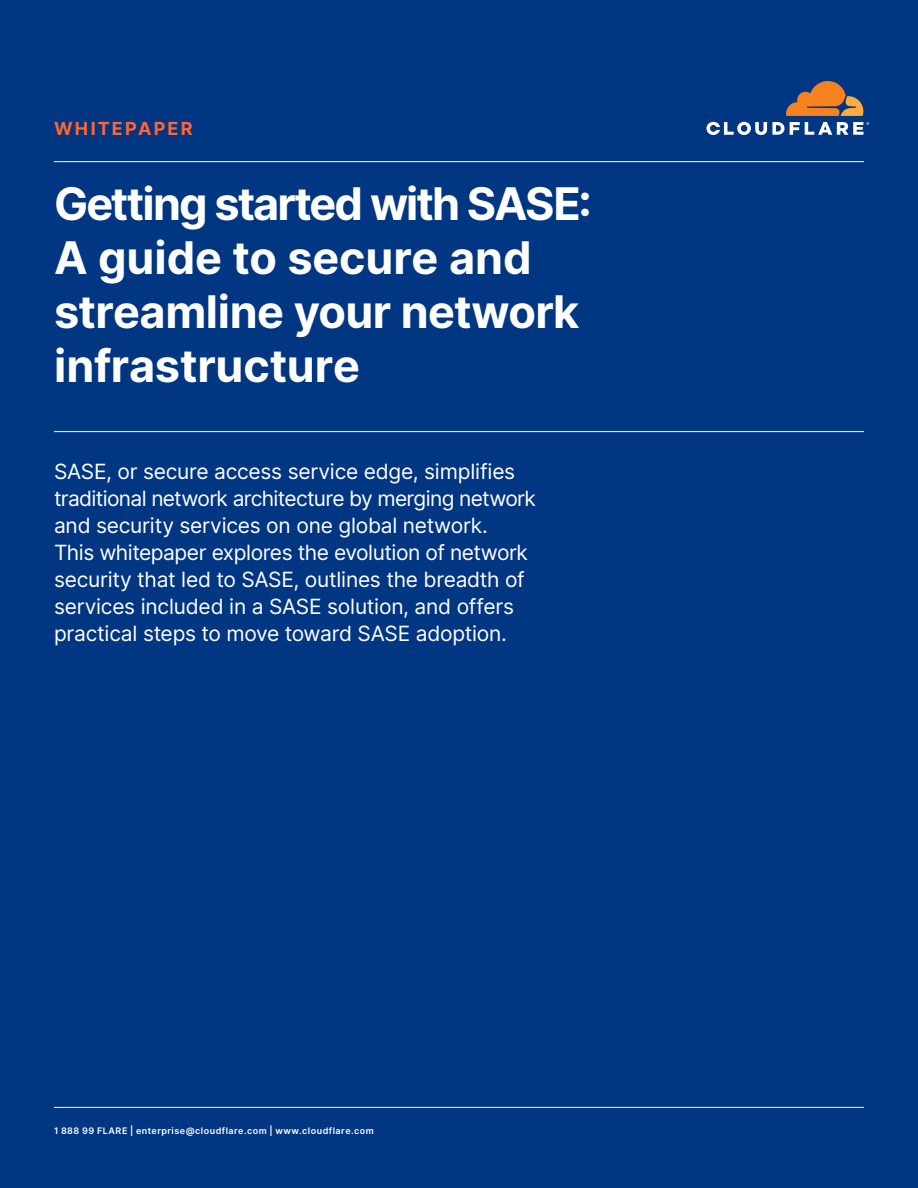
<style>
.page{position:relative;width:918px;height:1188px;background:#003682}
.page>*{position:absolute;margin:0;border:0;box-sizing:border-box;transform-origin:0 0}
.t1{font:700 45px/54px "Inter";letter-spacing:-.01em;color:#fff}
.t2{font:21px/27px "Inter";letter-spacing:-.015em;color:#fff}
.t3{font:700 18px "Inter";letter-spacing:.12em;color:#f63}
.t4{font:600 9px "Inter";letter-spacing:.055em;color:#fff}
</style>
<div class="page">
<hr style="left:54px;top:161px;width:810px;height:1px;background:#fff">
<hr style="left:54px;top:1107px;width:810px;height:1px;background:#fff">
<hr style="left:54px;top:431px;width:810px;height:1px;background:#fff">
<svg style="left:786px;top:81px;width:77px;height:35px"></svg>
<svg style="left:707px;top:122px;width:162px;height:13px"></svg>
<p class="t3" style="left:54px;top:115px;width:140px">WHITEPAPER</p>
<h1 class="t1" style="left:54px;top:175px;width:539px">Getting started with SASE:<br>A guide to secure and streamline your network infrastructure</h1>
<p class="t2" style="left:54px;top:458px;width:483px">SASE, or secure access service edge, simplifies traditional network architecture by merging network and security services on one global network.<br>This whitepaper explores the evolution of network security that led to SASE, outlines the breadth of services included in a SASE solution, and offers practical steps to move toward SASE adoption.</p>
<p class="t4" style="left:54px;top:1124px;width:321px">1 888 99 FLARE | enterprise@cloudflare.com | www.cloudflare.com</p>
</div>
